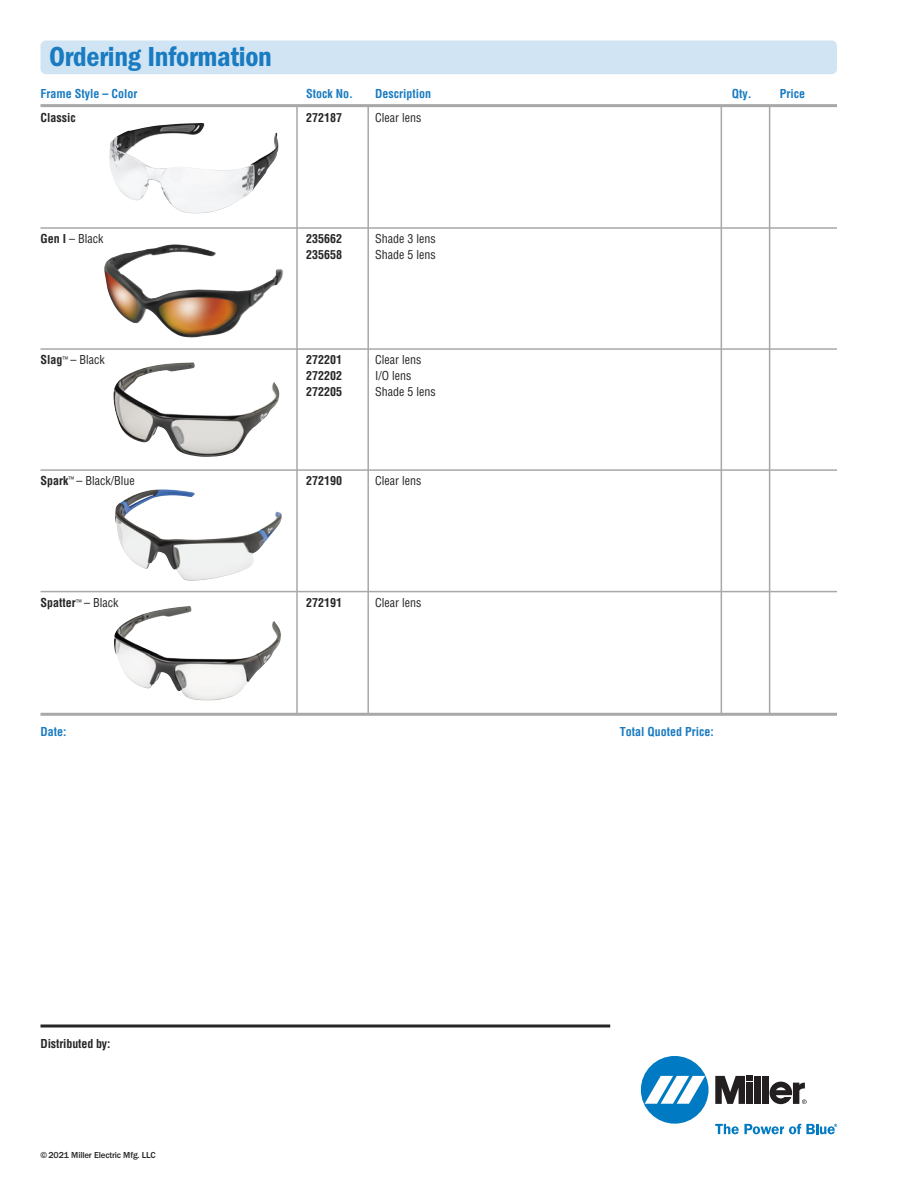
<style>
.page{position:relative;width:918px;height:1188px;background:#fff}
.page>*{position:absolute;margin:0;border:0;box-sizing:border-box;transform-origin:0 0}
.t1{font:28.5px "ITC Franklin Gothic Std Dm Cd";letter-spacing:-.01em;color:#197bc1}
.t2{font:condensed 12px "Helvetica";color:#272526}
.t3{font:700 condensed 12px "Helvetica";color:#272526}
.t4{font:700 condensed 12px "Helvetica";color:#197bc1}
.t5{font:500 9px "ITC Franklin Gothic Std";letter-spacing:-.02em;color:#272526}
.s1{font-weight:700}
.s2{font-weight:400}
</style>
<div class="page">
<div style="left:641px;top:1056px;width:68px;height:68px;background:#007ac2;border-radius:50%"></div>
<svg style="left:645px;top:1076px;width:60px;height:28px"></svg>
<div style="left:754px;top:1076px;width:7px;height:28px;background:#231f20"></div>
<div style="left:763px;top:1076px;width:6px;height:28px;background:#231f20"></div>
<svg style="left:715px;top:1076px;width:38px;height:28px"></svg>
<svg style="left:770px;top:1082px;width:37px;height:22px"></svg>
<svg style="left:715px;top:1124px;width:122px;height:10px"></svg>
<svg style="left:40px;top:1024px;width:570px;height:4px;background:#5c5b5c"></svg>
<hr style="left:40px;top:104px;width:797px;height:3px;background:#a8a8a8">
<hr style="left:40px;top:227px;width:797px;height:2px;background:#a8a8a8">
<hr style="left:40px;top:348px;width:797px;height:2px;background:#a8a8a8">
<hr style="left:40px;top:469px;width:797px;height:2px;background:#a8a8a8">
<hr style="left:40px;top:591px;width:797px;height:1px;background:#a8a8a8">
<hr style="left:40px;top:713px;width:797px;height:3px;background:#a8a8a8">
<div style="left:40px;top:40px;width:797px;height:34px;background:#d1e4f3;border-radius:5px"></div>
<hr style="left:296px;top:105px;width:2px;height:609px;background:#a8a8a8">
<hr style="left:721px;top:105px;width:1px;height:609px;background:#a8a8a8">
<hr style="left:367px;top:105px;width:2px;height:609px;background:#a8a8a8">
<hr style="left:769px;top:105px;width:1px;height:609px;background:#a8a8a8">
<img style="left:109px;top:123px;width:169px;height:91px">
<img style="left:114px;top:606px;width:167px;height:94px">
<img style="left:113px;top:362px;width:166px;height:95px">
<img style="left:115px;top:489px;width:167px;height:92px">
<img style="left:104px;top:244px;width:179px;height:94px">
<h1 class="t1" style="left:49px;top:45px;width:224px">Ordering Information</h1>
<p class="t4" style="left:40px;top:89px;width:99px">Frame Style – Color</p>
<p class="t4" style="left:306px;top:89px;width:48px">Stock No.</p>
<p class="t4" style="left:375px;top:89px;width:57px">Description</p>
<p class="t4" style="left:732px;top:89px;width:21px">Qty.</p>
<p class="t4" style="left:780px;top:89px;width:27px">Price</p>
<p class="t3" style="left:40px;top:113px;width:37px">Classic</p>
<p class="t3" style="left:306px;top:113px;width:37px">272187</p>
<p class="t2" style="left:375px;top:113px;width:48px">Clear lens</p>
<p class="t2" style="left:40px;top:234px;width:64px"><span class="s1">Gen I</span> – Black</p>
<p class="t3" style="left:306px;top:234px;width:37px">235662</p>
<p class="t2" style="left:375px;top:234px;width:62px">Shade 3 lens</p>
<p class="t3" style="left:306px;top:250px;width:37px">235658</p>
<p class="t2" style="left:375px;top:250px;width:62px">Shade 5 lens</p>
<p class="t2" style="left:40px;top:355px;width:66px"><span class="s1">Slag</span><sup>™</sup> – Black</p>
<p class="t3" style="left:306px;top:355px;width:37px">272201</p>
<p class="t2" style="left:375px;top:355px;width:48px">Clear lens</p>
<p class="t3" style="left:306px;top:371px;width:37px">272202</p>
<p class="t2" style="left:375px;top:371px;width:38px">I/O lens</p>
<p class="t3" style="left:306px;top:387px;width:37px">272205</p>
<p class="t2" style="left:375px;top:387px;width:62px">Shade 5 lens</p>
<p class="t2" style="left:40px;top:476px;width:96px"><span class="s1">Spark</span><sup>™</sup> – Black/Blue</p>
<p class="t3" style="left:306px;top:476px;width:37px">272190</p>
<p class="t2" style="left:375px;top:476px;width:48px">Clear lens</p>
<p class="t3" style="left:40px;top:598px;width:79px">Spatter<sup>™</sup> <span class="s2">– Black</span></p>
<p class="t3" style="left:306px;top:598px;width:37px">272191</p>
<p class="t2" style="left:375px;top:598px;width:48px">Clear lens</p>
<p class="t4" style="left:40px;top:727px;width:28px">Date:</p>
<p class="t4" style="left:620px;top:727px;width:96px">Total Quoted Price:</p>
<p class="t3" style="left:41px;top:1039px;width:71px">Distributed by:</p>
<p class="t5" style="left:40px;top:1150px;width:117px">© 2021 Miller Electric Mfg. LLC</p>
</div>
